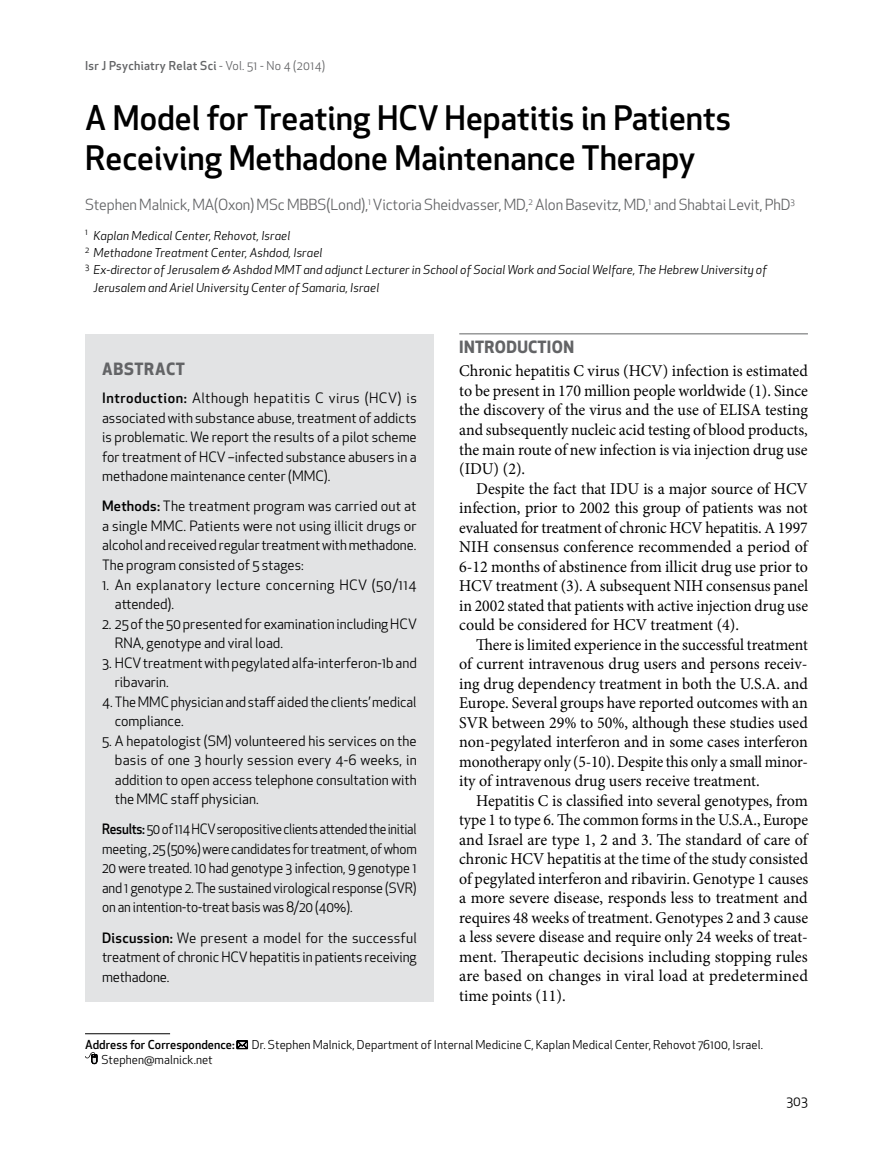
<style>
.page{position:relative;width:893px;height:1149px;background:#fff}
.page>*{position:absolute;margin:0;border:0;box-sizing:border-box;transform-origin:0 0}
.t1{font:500 33px/40.5px "Apex New";color:#000}
.t2{font:16.5px/19.5px "Minion Pro";color:#000;text-align:justify}
.t3{font:16.5px/19.5px "Minion Pro";color:#000;text-align:justify;scale:.95 1}
.t4{font:700 16.5px "Apex New";letter-spacing:.02em;color:#636466}
.t5{font:700 16.5px "Apex New";letter-spacing:.05em;color:#636466}
.t6{font:15px "Apex New";letter-spacing:-.01em;color:#636466}
.t7{font:13.95px/19.5px "Apex New";color:#000;text-align:justify}
.t8{font:13.95px/19.5px "Apex New";color:#000;text-align:justify;scale:.93 1}
.t9{font:13.95px/19.5px "Apex New";letter-spacing:.03em;color:#000}
.t10{font:13.5px "Apex New";color:#000}
.t11{font:italic 12px "Apex New";letter-spacing:.01em;color:#000}
.t12{font:12px "Apex New";letter-spacing:.005em;color:#000}
.t13{font:500 12px "Apex New";letter-spacing:.025em;color:#636466}
.t14{font:500 12px "Apex New";letter-spacing:.005em;color:#000}
.s1{font-weight:400}
.s2{font-weight:500}
</style>
<div class="page">
<div style="left:85px;top:333px;width:349px;height:668px;background:#e2e3e4"></div>
<hr style="left:85px;top:1033px;width:85px;height:1px;background:#000">
<svg style="left:237px;top:1040px;width:11px;height:8px"></svg>
<svg style="left:85px;top:1052px;width:12px;height:11px"></svg>
<hr style="left:459px;top:333px;width:349px;height:1px;background:#636466">
<p class="t13" style="left:85px;top:57px;width:242px">Isr J Psychiatry Relat Sci <span class="s1">- Vol. 51 - No 4 (2014)</span></p>
<h1 class="t1" style="left:85px;top:97px;width:647px">A Model for Treating HCV Hepatitis in Patients<br>Receiving Methadone Maintenance Therapy</h1>
<p class="t6" style="left:85px;top:195px;width:711px">Stephen Malnick, MA(Oxon) MSc MBBS(Lond),<sup>1</sup> Victoria Sheidvasser, MD,<sup>2</sup> Alon Basevitz, MD,<sup>1</sup> and Shabtai Levit, PhD<sup>3</sup></p>
<p class="t11" style="left:85px;top:228px;width:207px"><sup>1</sup> Kaplan Medical Center, Rehovot, Israel</p>
<p class="t11" style="left:85px;top:245px;width:239px"><sup>2</sup> Methadone Treatment Center, Ashdod, Israel</p>
<p class="t11" style="left:85px;top:262px;width:683px"><sup>3</sup> Ex-director of Jerusalem &amp; Ashdod MMT and adjunct Lecturer in School of Social Work and Social Welfare, The Hebrew University of</p>
<p class="t11" style="left:94px;top:280px;width:287px">Jerusalem and Ariel University Center of Samaria, Israel</p>
<p class="t5" style="left:102px;top:357px;width:84px">ABSTRACT</p>
<p class="t7" style="left:102px;top:388px;width:316px"><span class="s2">Introduction:</span> Although hepatitis C virus (HCV) is associated with substance abuse, treatment of addicts is problematic. We report the results of a pilot scheme for treatment of HCV –infected substance abusers in a methadone maintenance center (MMC).</p>
<p class="t7" style="left:102px;top:496px;width:316px"><span class="s2">Methods:</span> The treatment program was carried out at a single MMC. Patients were not using illicit drugs or alcohol and received regular treatment with methadone.<br>The program consisted of 5 stages:</p>
<p class="t9" style="left:115px;top:574px;width:303px;text-indent:-13px">1. An explanatory lecture concerning HCV (50/114 attended).</p>
<p class="t7" style="left:115px;top:613px;width:304px;text-indent:-13px">2. 25 of the 50 presented for examination including HCV<br>RNA, genotype and viral load.</p>
<p class="t7" style="left:115px;top:652px;width:304px;text-indent:-13px">3. HCV treatment with pegylated alfa-interferon-1b and ribavarin.</p>
<p class="t7" style="left:115px;top:691px;width:303px;text-indent:-13px">4. The MMC physician and staff aided the clients’ medical compliance.</p>
<p class="t7" style="left:115px;top:730px;width:304px;text-indent:-13px">5. A hepatologist (SM) volunteered his services on the basis of one 3 hourly session every 4-6 weeks, in addition to open access telephone consultation with the MMC staff physician.</p>
<p class="t8" style="left:102px;top:819px;width:340px"><span class="s2">Results:</span>50 of 114 HCV seropositive clients attended the initial meeting , 25 (50%) were candidates for treatment, of whom 20 were treated. 10 had genotype 3 infection, 9 genotype 1 and 1 genotype 2. The sustained virological response (SVR) on an intention-to-treat basis was 8/20 (40%).</p>
<p class="t7" style="left:102px;top:927px;width:316px"><span class="s2">Discussion:</span> We present a model for the successful treatment of chronic HCV hepatitis in patients receiving methadone.</p>
<p class="t4" style="left:459px;top:335px;width:116px">INTRODUCTION</p>
<p class="t2" style="left:459px;top:361px;width:350px">Chronic hepatitis C virus (HCV) infection is estimated to be present in 170 million people worldwide (1). Since the discovery of the virus and the use of ELISA testing and subsequently nucleic acid testing of blood products, the main route of new infection is via injection drug use (IDU) (2).</p>
<p class="t2" style="left:459px;top:478px;width:350px;text-indent:17px">Despite the fact that IDU is a major source of HCV infection, prior to 2002 this group of patients was not evaluated for treatment of chronic HCV hepatitis. A 1997<br>NIH consensus conference recommended a period of 6-12 months of abstinence from illicit drug use prior to HCV treatment (3). A subsequent NIH consensus panel in 2002 stated that patients with active injection drug use could be considered for HCV treatment (4).</p>
<p class="t3" style="left:459px;top:634px;width:369px;text-indent:17px">There is limited experience in the successful treatment of current intravenous drug users and persons receiv&shy;ing drug dependency treatment in both the U.S.A. and Europe. Several groups have reported outcomes with an SVR between 29% to 50%, although these studies used non-pegylated interferon and in some cases interferon monotherapy only (5-10). Despite this only a small minor&shy;ity of intravenous drug users receive treatment.</p>
<p class="t2" style="left:459px;top:790px;width:350px;text-indent:17px">Hepatitis C is classified into several genotypes, from type 1 to type 6. The common forms in the U.S.A., Europe and Israel are type 1, 2 and 3. The standard of care of chronic HCV hepatitis at the time of the study consisted of pegylated interferon and ribavirin. Genotype 1 causes a more severe disease, responds less to treatment and requires 48 weeks of treatment. Genotypes 2 and 3 cause a less severe disease and require only 24 weeks of treat&shy;ment. Therapeutic decisions including stopping rules are based on changes in viral load at predetermined time points (11).</p>
<p class="t14" style="left:85px;top:1036px;width:151px">Address for Correspondence:</p>
<p class="t12" style="left:252px;top:1036px;width:513px">Dr. Stephen Malnick, Department of I nternal Medicine C, Kaplan Medical Center, Rehovot 76100, I srael.</p>
<p class="t12" style="left:101px;top:1051px;width:113px">Stephen@malnick.net</p>
<p class="t10" style="left:786px;top:1092px;width:23px">303</p>
</div>
